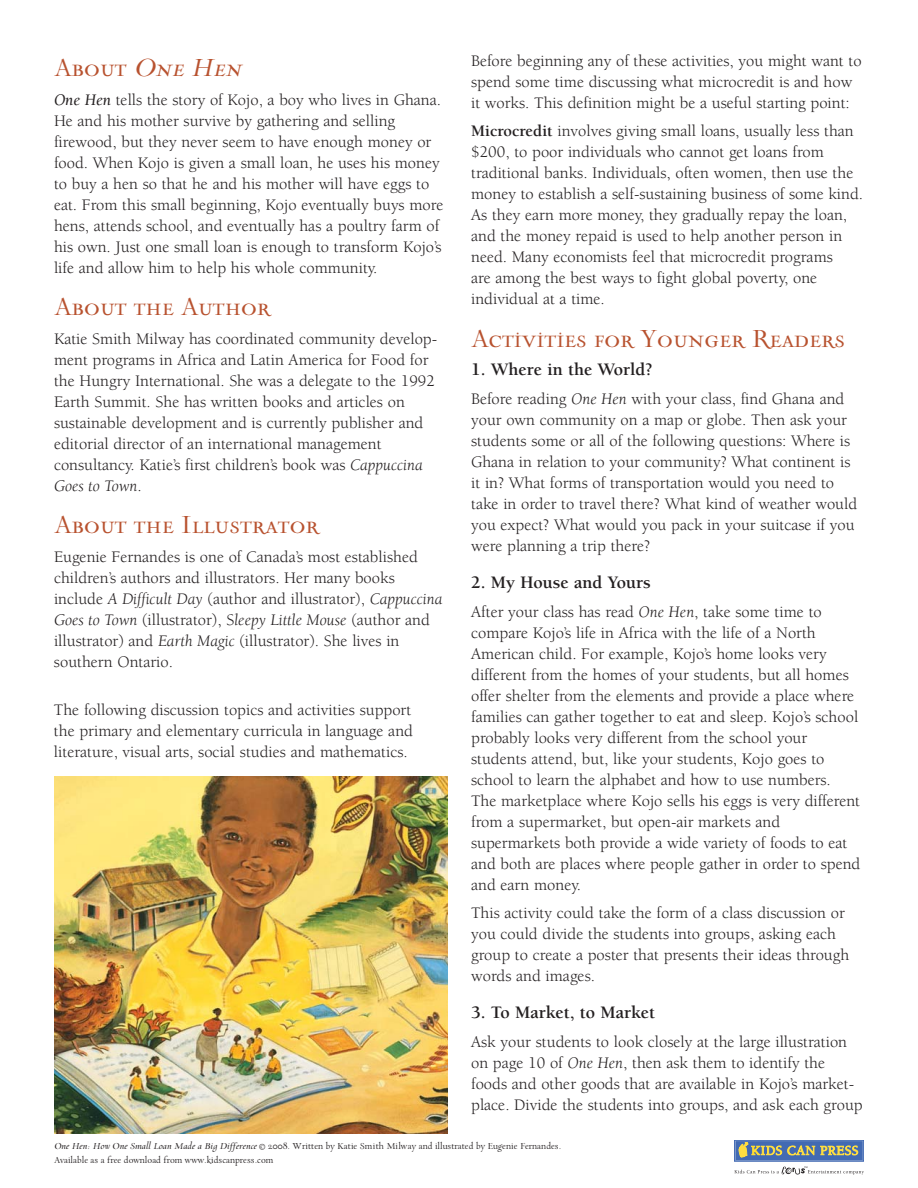
<style>
.page{position:relative;width:918px;height:1188px;background:#fff}
.page>*{position:absolute;margin:0;border:0;box-sizing:border-box;transform-origin:0 0}
.t1{font:30px "Incognito Small Caps";color:#b8522f}
.t2{font:italic 30px "Incognito Small Caps";color:#b8522f}
.t3{font:700 18px "Berkeley";color:#231f20}
.t4{font:16.5px/21px "Berkeley";color:#231f20}
.t5{font:10.5px/13.5px "Incognito";color:#231f20}
.s1{font-weight:700}
.s2{font-style:italic}
.s3{font-style:normal}
</style>
<div class="page">
<div style="left:734px;top:1140px;width:130px;height:21px;border:1px solid #426ab3"></div>
<svg style="left:735px;top:1141px;width:128px;height:19px;background:#738895"></svg>
<svg style="left:734px;top:1166px;width:130px;height:9px"></svg>
<img style="left:54px;top:776px;width:393px;height:358px">
<p class="t4" style="left:471px;top:51px;width:392px">Before beginning any of these activities, you might want to spend some time discussing what microcredit is and how it works. This definition might be a useful starting point:</p>
<p class="t4" style="left:471px;top:122px;width:394px"><span class="s1">Microcredit</span> involves giving small loans, usually less than $200, to poor individuals who cannot get loans from traditional banks. Individuals, often women, then use the money to establish a self-sustaining business of some kind.<br>As they earn more money, they gradually repay the loan, and the money repaid is used to help another person in need. Many economists feel that microcredit programs<br>are among the best ways to fight global poverty, one individual at a time.</p>
<h1 class="t1" style="left:471px;top:319px;width:376px">Activities for Younger Readers</h1>
<p class="t3" style="left:471px;top:363px;width:183px">1. Where in the World?</p>
<p class="t4" style="left:471px;top:390px;width:388px">Before reading <span class="s2">One Hen</span> with your class, find Ghana and your own community on a map or globe. Then ask your students some or all of the following questions: Where is Ghana in relation to your community? What continent is it in? What forms of transportation would you need to take in order to travel there? What kind of weather would you expect? What would you pack in your suitcase if you were planning a trip there?</p>
<p class="t3" style="left:471px;top:575px;width:181px">2. My House and Yours</p>
<p class="t4" style="left:471px;top:602px;width:391px">After your class has read <span class="s2">One Hen</span>, take some time to compare Kojo’s life in Africa with the life of a North American child. For example, Kojo’s home looks very different from the homes of your students, but all homes offer shelter from the elements and provide a place where families can gather together to eat and sleep. Kojo’s school probably looks very different from the school your students attend, but, like your students, Kojo goes to school to learn the alphabet and how to use numbers.<br>The marketplace where Kojo sells his eggs is very different from a supermarket, but open-air markets and supermarkets both provide a wide variety of foods to eat and both are places where people gather in order to spend and earn money.</p>
<p class="t4" style="left:471px;top:904px;width:380px">This activity could take the form of a class discussion or you could divide the students into groups, asking each group to create a poster that presents their ideas through words and images.</p>
<p class="t3" style="left:471px;top:1006px;width:185px">3. To Market, to Market</p>
<p class="t4" style="left:471px;top:1033px;width:393px">Ask your students to look closely at the large illustration on page 10 of <span class="s2">One Hen</span>, then ask them to identify the foods and other goods that are available in Kojo’s market&shy;place. Divide the students into groups, and ask each group</p>
<p class="t5" style="left:54px;top:1140px;width:509px"><span class="s2">One Hen: How One Small Loan Made a Big Difference</span> © 2008. Written by Katie Smith Milway and illustrated by Eugenie Fernandes.<br>Available as a free download from www.kidscanpress.com</p>
<h1 class="t2" style="left:54px;top:48px;width:189px"><span class="s3">About</span> One Hen</h1>
<p class="t4" style="left:54px;top:90px;width:391px"><span class="s2">One Hen</span> tells the story of Kojo, a boy who lives in Ghana.<br>He and his mother survive by gathering and selling firewood, but they never seem to have enough money or food. When Kojo is given a small loan, he uses his money to buy a hen so that he and his mother will have eggs to eat. From this small beginning, Kojo eventually buys more hens, attends school, and eventually has a poultry farm of his own. Just one small loan is enough to transform Kojo’s life and allow him to help his whole community.</p>
<h1 class="t1" style="left:54px;top:287px;width:218px">About the Author</h1>
<p class="t4" style="left:54px;top:330px;width:385px">Katie Smith Milway has coordinated community develop&shy;ment programs in Africa and Latin America for Food for the Hungry International. She was a delegate to the 1992<br>Earth Summit. She has written books and articles on sustainable development and is currently publisher and editorial director of an international management consultancy. Katie’s first children’s book was <span class="s2">Cappuccina Goes to Town</span>.</p>
<h1 class="t1" style="left:54px;top:505px;width:266px">About the Illustrator</h1>
<p class="t4" style="left:54px;top:548px;width:390px">Eugenie Fernandes is one of Canada’s most established children’s authors and illustrators. Her many books include <span class="s2">A Difficult Day</span> (author and illustrator), <span class="s2">Cappuccina Goes to Town</span> (illustrator), S<span class="s2">leepy Little Mouse</span> (author and illustrator) and <span class="s2">Earth Magic</span> (illustrator). She lives in southern Ontario.</p>
<p class="t4" style="left:54px;top:701px;width:361px;text-align:justify">The following discussion topics and activities support the primary and elementary curricula in language and literature, visual arts, social studies and mathematics.</p>
</div>
